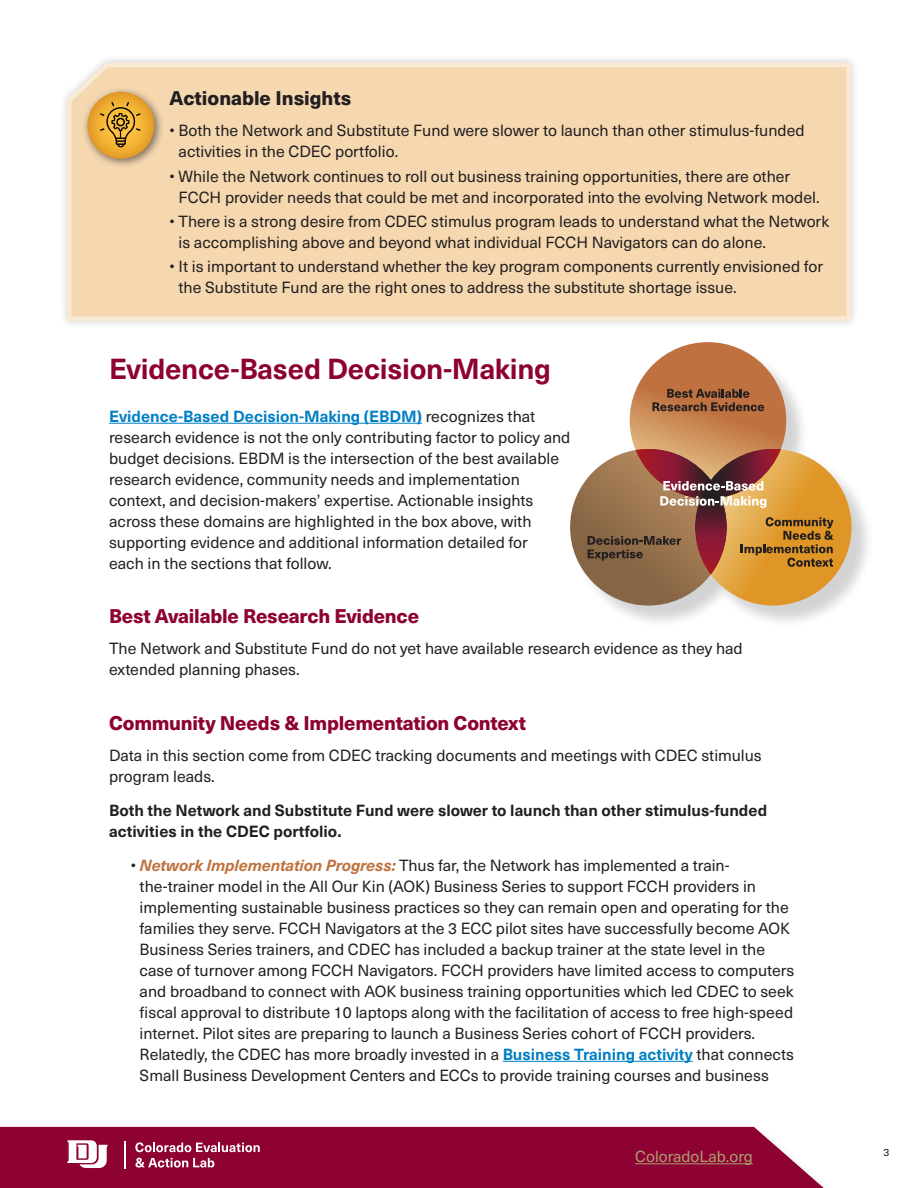
<style>
.page{position:relative;width:918px;height:1188px;background:#fff}
.page>*{position:absolute;margin:0;border:0;box-sizing:border-box;transform-origin:0 0}
.color_head{font:700 28.5px "Neue Haas Unica W1 G";letter-spacing:-.01em;color:#8d0233}
.black_subhead{font:800 19.5px "Neue Haas Unica W1 G";letter-spacing:-.01em;color:#8d0233}
.color_box_head{font:800 19.5px "Neue Haas Unica W1 G";color:#231f20}
.main_copy_bullets{font:15.9px/21px "Neue Haas Unica W1 G";color:#231f20}
.main_copy{font:15.9px/21px "Neue Haas Unica W1 G";color:#231f20}
.color_box_bullet{font:15.9px/21px "Neue Haas Unica W1 G";color:#231f20}
.main_copy-2{font:700 15.9px/21px "Neue Haas Unica W1 G";color:#231f20}
.t1{font:15.75px "Neue Haas Unica W1 G";color:#ad9d6e}
.t2{font:10.5px "Neue Haas Unica W1 G";color:#231f20}
.s1{font-weight:700;color:#007fc4}
.s2{font-weight:700;font-style:italic;color:#c0723e}
</style>
<div class="page">
<div style="left:0;top:1127px;width:824px;height:61px;background:#8d0233"></div>
<svg style="left:135px;top:1142px;width:125px;height:10px"></svg>
<svg style="left:135px;top:1158px;width:79px;height:10px"></svg>
<svg style="left:125px;top:1141px;width:1px;height:28px"></svg>
<svg style="left:68px;top:1140px;width:40px;height:28px"></svg>
<hr style="left:635px;top:1163px;width:118px;height:1px;background:#ad9d6e">
<hr style="left:109px;top:423px;width:313px;height:1px;background:#007fc4">
<hr style="left:503px;top:1061px;width:190px;height:1px;background:#007fc4">
<div style="left:59px;top:54px;width:800px;height:275px;background:#f9f9f9"></div>
<svg style="left:65px;top:60px;width:788px;height:263px;background:#f4d9b3"></svg>
<div style="left:81px;top:86px;width:84px;height:83px;background:#231f20;opacity:.6"></div>
<svg style="left:87px;top:92px;width:67px;height:67px"></svg>
<svg style="left:98px;top:100px;width:44px;height:48px;background:#cd982e"></svg>
<div style="left:573px;top:345px;width:301px;height:284px;background:#231f20;opacity:.2"></div>
<svg style="left:570px;top:342px;width:282px;height:264px"></svg>
<p class="color_box_head" style="left:170px;top:83px;width:183px">Actionable Insights</p>
<p class="color_box_bullet" style="left:179px;top:119px;width:628px;text-indent:-9px">• Both the Network and Substitute Fund were slower to launch than other stimulus-funded activities in the CDEC portfolio.</p>
<p class="color_box_bullet" style="left:179px;top:165px;width:643px;text-indent:-9px">• While the Network continues to roll out business training opportunities, there are other<br>FCCH provider needs that could be met and incorporated into the evolving Network model.</p>
<p class="color_box_bullet" style="left:179px;top:210px;width:652px;text-indent:-9px">• There is a strong desire from CDEC stimulus program leads to understand what the Network is accomplishing above and beyond what individual FCCH Navigators can do alone.</p>
<p class="color_box_bullet" style="left:179px;top:255px;width:646px;text-indent:-9px">• It is important to understand whether the key program components currently envisioned for the Substitute Fund are the right ones to address the substitute shortage issue.</p>
<p class="color_head" style="left:109px;top:347px;width:444px">Evidence-Based Decision-Making</p>
<p class="main_copy" style="left:109px;top:405px;width:463px"><span class="s1">Evidence-Based Decision-Making (EBDM)</span> recognizes that research evidence is not the only contributing factor to policy and budget decisions. EBDM is the intersection of the best available research evidence, community needs and implementation context, and decision-makers’ expertise. Actionable insights across these domains are highlighted in the box above, with supporting evidence and additional information detailed for<br>each in the sections that follow.</p>
<p class="black_subhead" style="left:109px;top:601px;width:312px">Best Available Research Evidence</p>
<p class="main_copy" style="left:109px;top:637px;width:635px">The Network and Substitute Fund do not yet have available research evidence as they had extended planning phases.</p>
<p class="black_subhead" style="left:109px;top:708px;width:418px">Community Needs &amp; Implementation Context</p>
<p class="main_copy" style="left:109px;top:744px;width:654px">Data in this section come from CDEC tracking documents and meetings with CDEC stimulus program leads.</p>
<p class="main_copy-2" style="left:109px;top:799px;width:660px">Both the Network and Substitute Fund were slower to launch than other stimulus-funded activities in the CDEC portfolio.</p>
<p class="main_copy_bullets" style="left:140px;top:854px;width:656px;text-indent:-9px">• <span class="s2">Network Implementation Progress:</span> Thus far, the Network has implemented a train&shy;the-trainer model in the All Our Kin (AOK) Business Series to support FCCH providers in implementing sustainable business practices so they can remain open and operating for the families they serve. FCCH Navigators at the 3 ECC pilot sites have successfully become AOK Business Series trainers, and CDEC has included a backup trainer at the state level in the case of turnover among FCCH Navigators. FCCH providers have limited access to computers and broadband to connect with AOK business training opportunities which led CDEC to seek fiscal approval to distribute 10 laptops along with the facilitation of access to free high-speed internet. Pilot sites are preparing to launch a Business Series cohort of FCCH providers.<br>Relatedly, the CDEC has more broadly invested in a <span class="s1">Business Training activity</span> that connects Small Business Development Centers and ECCs to provide training courses and business</p>
<p class="t1" style="left:635px;top:1145px;width:119px">ColoradoLab.org</p>
<p class="t2" style="left:883px;top:1144px;width:7px">3</p>
</div>
